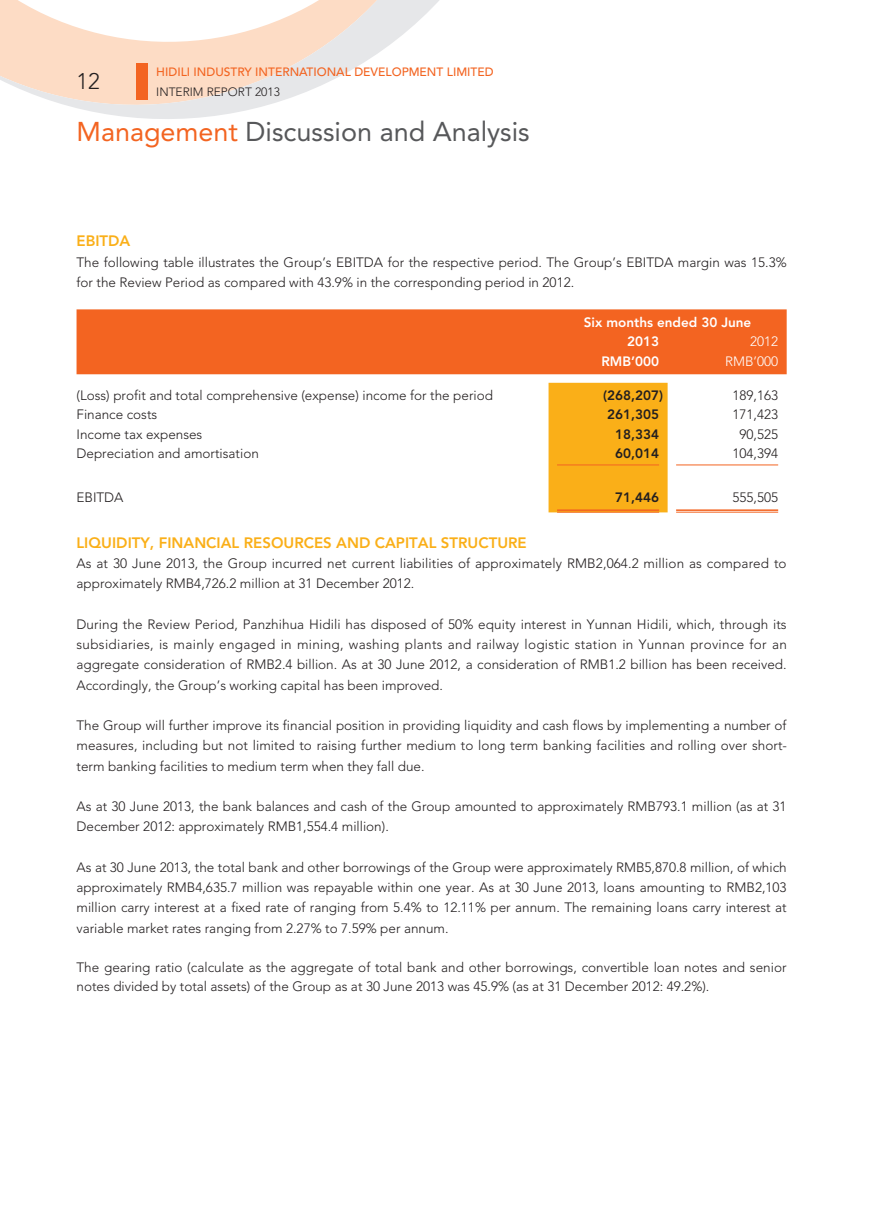
<style>
.page{position:relative;width:893px;height:1212px;background:#fff}
.page>*{position:absolute;margin:0;border:0;box-sizing:border-box;transform-origin:0 0}
.t1{font:27px "Avenir LT Std";color:#57585a}
.t2{font:300 22.5px "Avenir LT Std";color:#231f20}
.t3{font:800 15px "Avenir LT Std";color:#faaf18}
.t4{font:300 13.5px/20.2px "Avenir LT Std";color:#231f20}
.t5{font:800 13.5px "Avenir LT Std";color:#231f20}
.t6{font:800 13.5px/19.5px "Avenir LT Std";color:#fff}
.t7{font:300 13.5px "Avenir LT Std";color:#fff}
.t8{font:500 12px "Avenir LT Std";color:#f36421}
.t9{font:300 12px "Avenir LT Std";color:#231f20}
.s1{color:#f36421}
</style>
<div class="page">
<svg style="left:0;top:0;width:439px;height:119px"></svg>
<div style="left:136px;top:64px;width:12px;height:36px;background:#f36421"></div>
<div style="left:77px;top:309px;width:710px;height:65px;background:#f36421"></div>
<div style="left:549px;top:383px;width:119px;height:129px;background:#faaf18"></div>
<hr style="left:557px;top:464px;width:102px;height:1px;background:#f36421">
<hr style="left:676px;top:464px;width:102px;height:1px;background:#f36421">
<hr style="left:557px;top:509px;width:102px;height:2px;background:#f36421">
<hr style="left:557px;top:512px;width:102px;height:1px;background:#f36421">
<hr style="left:676px;top:509px;width:102px;height:2px;background:#f36421">
<hr style="left:676px;top:512px;width:102px;height:1px;background:#f36421">
<h2 class="t2" style="left:77px;top:68px;width:25px">12</h2>
<p class="t8" style="left:156px;top:65px;width:339px">HIDILI INDUSTRY INTERNATIONAL DEVELOPMENT LIMITED</p>
<p class="t9" style="left:156px;top:85px;width:27px">Interim</p>
<p class="t9" style="left:207px;top:85px;width:16px">Repor</p>
<p class="t9" style="left:245px;top:85px;width:36px">t 2013</p>
<h1 class="t1" style="left:77px;top:116px;width:455px"><span class="s1">Management</span> Discussion and Analysis</h1>
<p class="t3" style="left:77px;top:232px;width:55px">EBITDA</p>
<p class="t4" style="left:77px;top:252px;width:712px">The following table illustrates the Group’s EBITDA for the respective period. The Group’s EBITDA margin was 15.3% for the Review Period as compared with 43.9% in the corresponding period in 2012.</p>
<p class="t6" style="left:627px;top:312px;width:126px;text-indent:-43px">SIX MONTHS ENDED 30 JUNE<br>2013</p>
<p class="t7" style="left:750px;top:333px;width:30px">2012</p>
<p class="t6" style="left:601px;top:351px;width:59px">RMB’000</p>
<p class="t7" style="left:725px;top:353px;width:55px">RMB’000</p>
<p class="t4" style="left:77px;top:385px;width:418px">(Loss) profit and total comprehensive (expense) income for the period</p>
<p class="t5" style="left:603px;top:387px;width:61px">(268,207)</p>
<p class="t4" style="left:732px;top:385px;width:47px">189,163</p>
<p class="t4" style="left:77px;top:405px;width:82px">Finance costs</p>
<p class="t5" style="left:607px;top:407px;width:53px">261,305</p>
<p class="t4" style="left:732px;top:405px;width:47px">171,423</p>
<p class="t4" style="left:77px;top:424px;width:127px">Income tax expenses</p>
<p class="t5" style="left:615px;top:426px;width:45px">18,334</p>
<p class="t4" style="left:740px;top:424px;width:40px">90,525</p>
<p class="t4" style="left:77px;top:444px;width:184px">Depreciation and amortisation</p>
<p class="t5" style="left:615px;top:446px;width:45px">60,014</p>
<p class="t4" style="left:732px;top:444px;width:47px">104,394</p>
<p class="t4" style="left:77px;top:487px;width:49px">EBITDA</p>
<p class="t5" style="left:615px;top:489px;width:45px">71,446</p>
<p class="t4" style="left:732px;top:487px;width:47px">555,505</p>
<p class="t3" style="left:77px;top:534px;width:34px">LIQUIDITY</p>
<p class="t3" style="left:150px;top:534px;width:28px">, FINANCIAL</p>
<p class="t3" style="left:244px;top:534px;width:21px">RESOURCES</p>
<p class="t3" style="left:336px;top:534px;width:13px">AND</p>
<p class="t3" style="left:375px;top:534px;width:20px">CAPITAL</p>
<p class="t3" style="left:441px;top:534px;width:20px">STRUCTURE</p>
<p class="t4" style="left:77px;top:553px;width:712px">As at 30 June 2013, the Group incurred net current liabilities of approximately RMB2,064.2 million as compared to approximately RMB4,726.2 million at 31 December 2012.</p>
<p class="t4" style="left:77px;top:614px;width:712px;text-align:justify">During the Review Period, Panzhihua Hidili has disposed of 50% equity interest in Yunnan Hidili, which, through its subsidiaries, is mainly engaged in mining, washing plants and railway logistic station in Yunnan province for an aggregate consideration of RMB2.4 billion. As at 30 June 2012, a consideration of RMB1.2 billion has been received.<br>Accordingly, the Group’s working capital has been improved.</p>
<p class="t4" style="left:77px;top:715px;width:712px;text-align:justify">The Group will further improve its financial position in providing liquidity and cash flows by implementing a number of measures, including but not limited to raising further medium to long term banking facilities and rolling over short&shy;term banking facilities to medium term when they fall due.</p>
<p class="t4" style="left:77px;top:796px;width:712px">As at 30 June 2013, the bank balances and cash of the Group amounted to approximately RMB793.1 million (as at 31<br>December 2012: approximately RMB1,554.4 million).</p>
<p class="t4" style="left:77px;top:857px;width:712px;text-align:justify">As at 30 June 2013, the total bank and other borrowings of the Group were approximately RMB5,870.8 million, of which approximately RMB4,635.7 million was repayable within one year. As at 30 June 2013, loans amounting to RMB2,103 million carry interest at a fixed rate of ranging from 5.4% to 12.11% per annum. The remaining loans carry interest at variable market rates ranging from 2.27% to 7.59% per annum.</p>
<p class="t4" style="left:77px;top:957px;width:711px;line-height:19.5px">The gearing ratio (calculate as the aggregate of total bank and other borrowings, convertible loan notes and senior notes divided by total assets) of the Group as at 30 June 2013 was 45.9% (as at 31 December 2012: 49.2%).</p>
</div>
